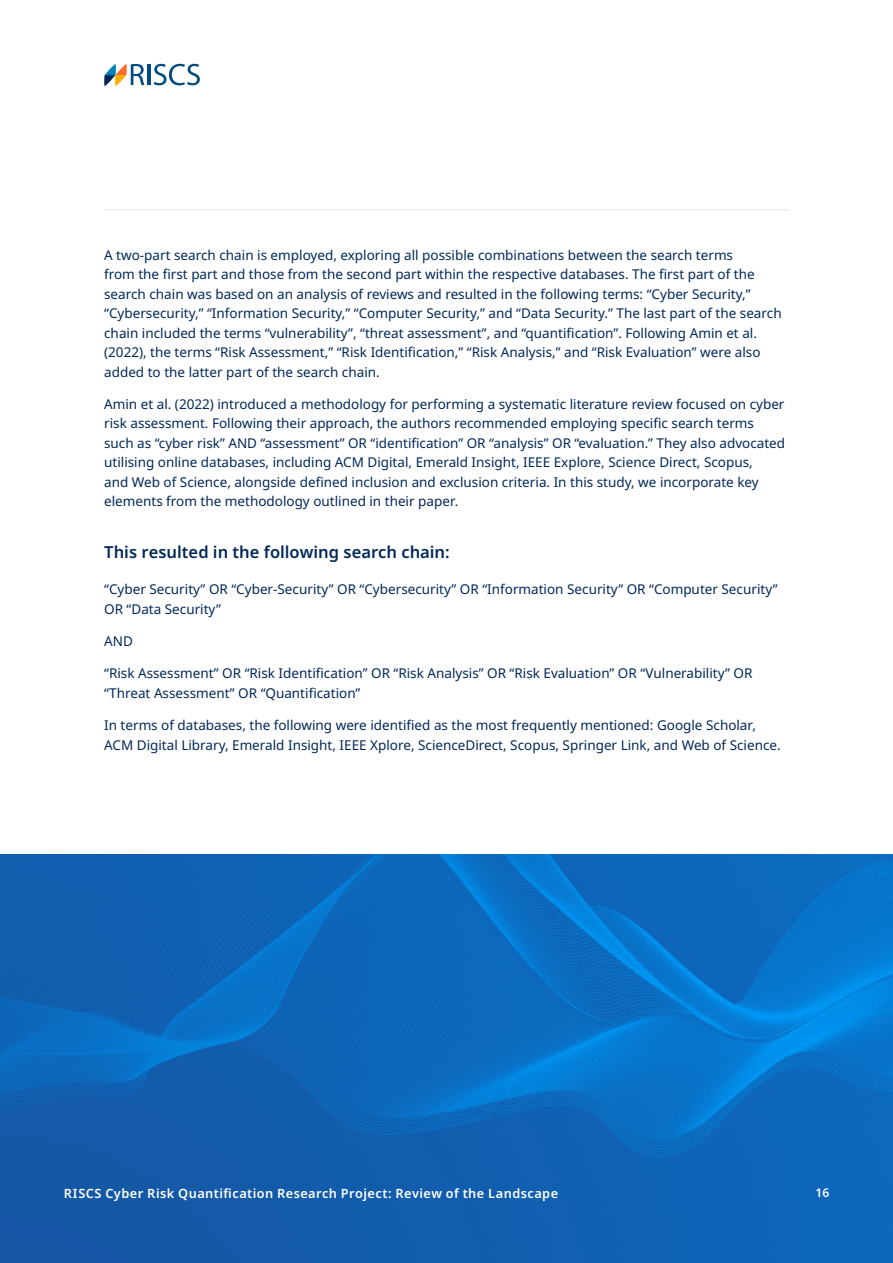
<style>
.page{position:relative;width:893px;height:1263px;background:#fff}
.page>*{position:absolute;margin:0;border:0;box-sizing:border-box;transform-origin:0 0}
.t1{font:600 16.5px "Noto Sans";color:#022859}
.t2{font:13.5px/19.5px "Noto Sans";color:#022859}
.t3{font:600 12.75px "Noto Sans";letter-spacing:.035em;color:#fff}
.t4{font:600 12px "Noto Sans";color:#fff}
</style>
<div class="page">
<img style="left:0;top:855px;width:893px;height:408px">
<svg style="left:104px;top:64px;width:40px;height:22px"></svg>
<hr style="left:147px;top:64px;width:3px;height:21px;background:#004b80">
<svg style="left:154px;top:64px;width:46px;height:21px"></svg>
<hr style="left:105px;top:209px;width:683px;height:2px;background:#ededed">
<p class="t2" style="left:104px;top:245px;width:679px">A two-part search chain is employed, exploring all possible combinations between the search terms<br>from the first part and those from the second part within the respective databases. The first part of the search chain was based on an analysis of reviews and resulted in the following terms: “Cyber Security,” “Cybersecurity,” “Information Security,” “Computer Security,” and “Data Security.” The last part of the search chain included the terms “vulnerability”, “threat assessment”, and “quantification”. Following Amin et al. (2022), the terms “Risk Assessment,” “Risk Identification,” “Risk Analysis,” and “Risk Evaluation” were also added to the latter part of the search chain.</p>
<p class="t2" style="left:104px;top:395px;width:682px">Amin et al. (2022) introduced a methodology for performing a systematic literature review focused on cyber risk assessment. Following their approach, the authors recommended employing specific search terms such as “cyber risk” AND “assessment” OR “identification” OR “analysis” OR “evaluation.” They also advocated utilising online databases, including ACM Digital, Emerald Insight, IEEE Explore, Science Direct, Scopus,<br>and Web of Science, alongside defined inclusion and exclusion criteria. In this study, we incorporate key elements from the methodology outlined in their paper.</p>
<p class="t1" style="left:104px;top:540px;width:347px">This resulted in the following search chain:</p>
<p class="t2" style="left:104px;top:580px;width:675px">“Cyber Security” OR “Cyber-Security” OR “Cybersecurity” OR “Information Security” OR “Computer Security”<br>OR “Data Security”</p>
<p class="t2" style="left:104px;top:632px;width:30px">AND</p>
<p class="t2" style="left:104px;top:664px;width:650px">“Risk Assessment” OR “Risk Identification” OR “Risk Analysis” OR “Risk Evaluation” OR “Vulnerability” OR “Threat Assessment” OR “Quantification”</p>
<p class="t2" style="left:104px;top:716px;width:678px">In terms of databases, the following were identified as the most frequently mentioned: Google Scholar,<br>ACM Digital Library, Emerald Insight, IEEE Xplore, ScienceDirect, Scopus, Springer Link, and Web of Science.</p>
<p class="t3" style="left:64px;top:1184px;width:496px">RISCS Cyber Risk Quantification Research Project: Review of the Landscape</p>
<p class="t4" style="left:815px;top:1184px;width:15px">16</p>
</div>
